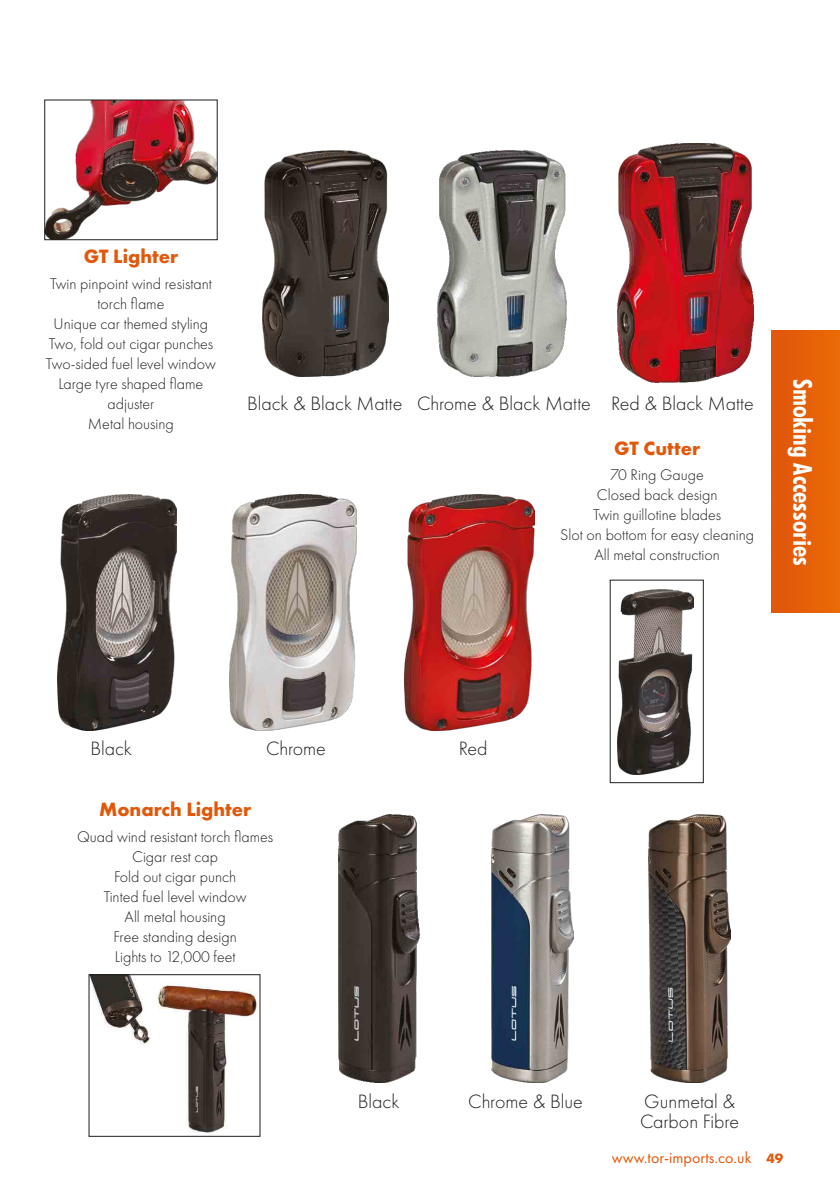
<style>
.page{position:relative;width:840px;height:1191px;background:#fff}
.page>*{position:absolute;margin:0;border:0;box-sizing:border-box;transform-origin:0 0}
.t1{font:700 condensed 26px "Futura BT";color:#fff}
.t2{font:300 20px/20px "Futura PT";color:#1d1d1b}
.t3{font:700 20px "Futura PT";color:#e1580a}
.t4{font:300 16px/20px "Futura PT";color:#1d1d1b;text-align:center}
.t5{font:16px "Futura PT";color:#e1580a}
.s1{font-weight:700;font-size:14px}
</style>
<div class="page">
<img style="left:57px;top:494px;width:120px;height:237px">
<img style="left:229px;top:494px;width:127px;height:237px">
<img style="left:617px;top:590px;width:75px;height:184px">
<img style="left:404px;top:494px;width:130px;height:237px">
<img style="left:262px;top:151px;width:126px;height:225px">
<img style="left:437px;top:151px;width:128px;height:225px">
<img style="left:46px;top:102px;width:169px;height:136px">
<div style="left:44px;top:100px;width:173px;height:140px;border:1px solid #1d1d1b"></div>
<img style="left:617px;top:143px;width:136px;height:240px">
<img style="left:339px;top:814px;width:80px;height:268px">
<img style="left:491px;top:814px;width:82px;height:268px">
<img style="left:648px;top:814px;width:82px;height:268px">
<img style="left:91px;top:976px;width:167px;height:157px">
<div style="left:89px;top:974px;width:171px;height:162px;border:1px solid #1d1d1b"></div>
<div style="left:771px;top:331px;width:68px;height:281px;background:#e55f09"></div>
<p class="t3" style="left:84px;top:244px;width:96px">GT Lighter</p>
<p class="t4" style="left:46px;top:274px;width:171px">Twin pinpoint wind resistant torch flame<br>Unique car themed styling<br>Two, fold out cigar punches<br>Two-sided fuel level window<br>Large tyre shaped flame adjuster<br>Metal housing</p>
<p class="t2" style="left:247px;top:393px;width:508px">Black &amp; Black Matte Chrome &amp; Black Matte Red &amp; Black Matte</p>
<p class="t3" style="left:613px;top:435px;width:88px">GT Cutter</p>
<p class="t4" style="left:560px;top:465px;width:195px">70 Ring Gauge<br>Closed back design<br>Twin guillotine blades<br>Slot on bottom for easy cleaning<br>All metal construction</p>
<h1 class="t1" style="left:818px;top:379px;width:188px;rotate:90deg">Smoking Accessories</h1>
<p class="t2" style="left:90px;top:739px;width:43px">Black</p>
<p class="t2" style="left:266px;top:739px;width:61px">Chrome</p>
<p class="t2" style="left:458px;top:739px;width:30px">Red</p>
<p class="t3" style="left:99px;top:797px;width:154px">Monarch Lighter</p>
<p class="t4" style="left:77px;top:827px;width:197px">Quad wind resistant torch flames<br>Cigar rest cap<br>Fold out cigar punch<br>Tinted fuel level window<br>All metal housing<br>Free standing design<br>Lights to 12,000 feet</p>
<p class="t2" style="left:357px;top:1091px;width:43px">Black</p>
<p class="t2" style="left:468px;top:1091px;width:116px">Chrome &amp; Blue</p>
<p class="t2" style="left:639px;top:1091px;width:101px">Gunmetal &amp;<br>Carbon Fibre</p>
<p class="t5" style="left:611px;top:1147px;width:173px">www.tor-imports.co.uk <span class="s1">49</span></p>
</div>
